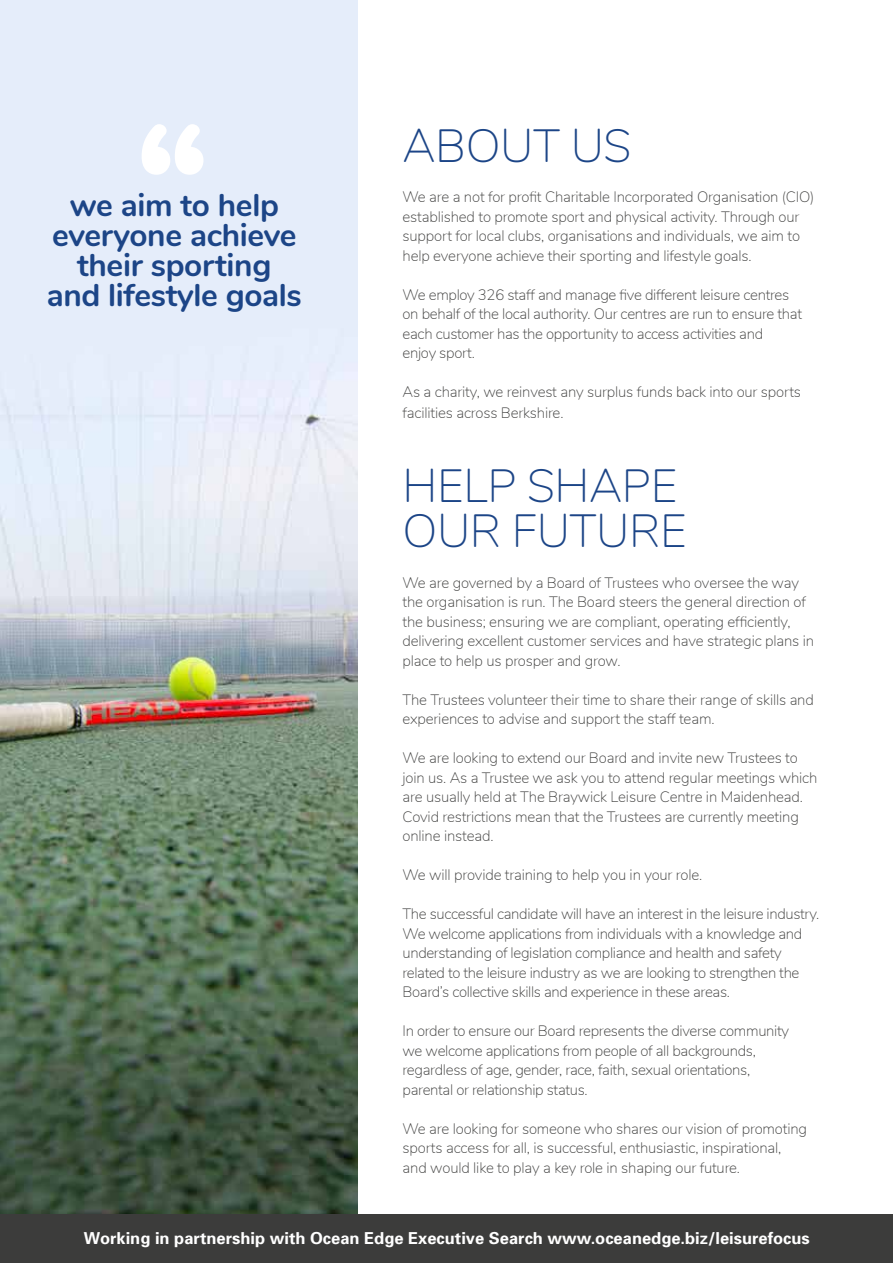
<style>
.page{position:relative;width:893px;height:1263px;background:#fff}
.page>*{position:absolute;margin:0;border:0;box-sizing:border-box;transform-origin:0 0}
.t1{font:900 148.8px "Nunito";color:#fff}
.t2{font:200 46.5px/45px "Nunito";letter-spacing:-.01em;color:#1c4587}
.t3{font:700 31.5px/30px "Nunito";letter-spacing:-.01em;color:#1c4587;text-align:center}
.t4{font:700 16.5px "Univers";color:#fff}
.t5{font:200 15px/19.5px "Nunito";letter-spacing:-.01em;color:#3c3c3b}
</style>
<div class="page">
<img style="left:0;top:0;width:358px;height:1215px">
<div style="left:0;top:1215px;width:893px;height:48px;background:#3c3c3b"></div>
<h1 class="t1" style="left:136px;top:68px;width:75px">“</h1>
<h3 class="t3" style="left:47px;top:188px;width:257px">we aim to help everyone achieve their sporting and lifestyle goals</h3>
<h2 class="t2" style="left:403px;top:121px;width:230px">ABOUT US</h2>
<p class="t5" style="left:403px;top:187px;width:413px">We are a not for profit Charitable Incorporated Organisation (CIO) established to promote sport and physical activity. Through our support for local clubs, organisations and individuals, we aim to help everyone achieve their sporting and lifestyle goals.</p>
<p class="t5" style="left:403px;top:284px;width:401px">We employ 326 staff and manage five different leisure centres on behalf of the local authority. Our centres are run to ensure that each customer has the opportunity to access activities and<br>enjoy sport.</p>
<p class="t5" style="left:403px;top:381px;width:400px;line-height:21px">As a charity, we reinvest any surplus funds back into our sports facilities across Berkshire.</p>
<h2 class="t2" style="left:403px;top:461px;width:286px">HELP SHAPE<br>OUR FUTURE</h2>
<p class="t5" style="left:403px;top:572px;width:413px">We are governed by a Board of Trustees who oversee the way the organisation is run. The Board steers the general direction of the business; ensuring we are compliant, operating efficiently, delivering excellent customer services and have strategic plans in place to help us prosper and grow.</p>
<p class="t5" style="left:403px;top:689px;width:413px">The Trustees volunteer their time to share their range of skills and experiences to advise and support the staff team.</p>
<p class="t5" style="left:403px;top:748px;width:416px">We are looking to extend our Board and invite new Trustees to join us. As a Trustee we ask you to attend regular meetings which are usually held at The Braywick Leisure Centre in Maidenhead.<br>Covid restrictions mean that the Trustees are currently meeting online instead.</p>
<p class="t5" style="left:403px;top:865px;width:301px">We will provide training to help you in your role.</p>
<p class="t5" style="left:403px;top:904px;width:418px">The successful candidate will have an interest in the leisure industry.<br>We welcome applications from individuals with a knowledge and understanding of legislation compliance and health and safety related to the leisure industry as we are looking to strengthen the Board’s collective skills and experience in these areas.</p>
<p class="t5" style="left:403px;top:1021px;width:388px">In order to ensure our Board represents the diverse community we welcome applications from people of all backgrounds, regardless of age, gender, race, faith, sexual orientations, parental or relationship status.</p>
<p class="t5" style="left:403px;top:1118px;width:406px">We are looking for someone who shares our vision of promoting sports access for all, is successful, enthusiastic, inspirational, and would like to play a key role in shaping our future.</p>
<p class="t4" style="left:84px;top:1227px;width:727px">Working in partnership with Ocean Edge Executive Search www.oceanedge.biz/leisurefocus</p>
</div>
